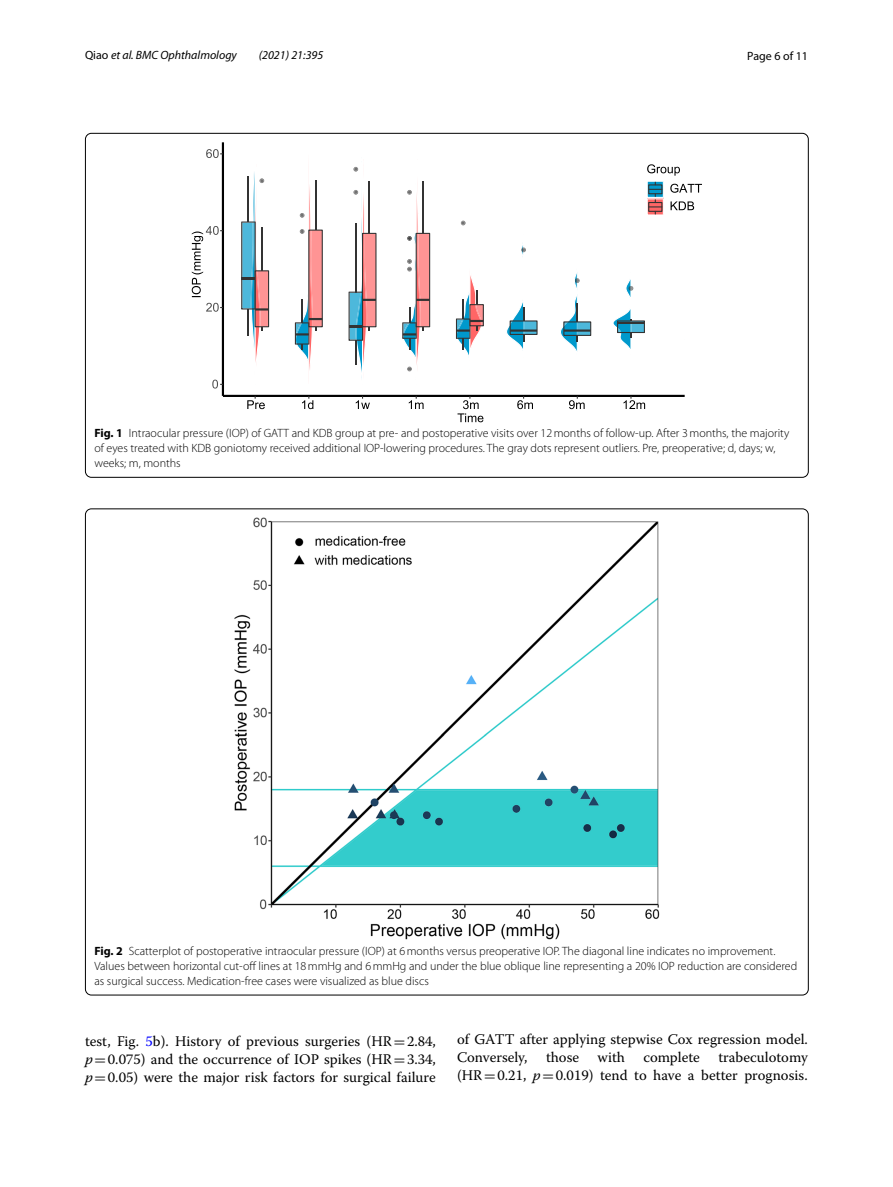
<style>
.page{position:relative;width:893px;height:1187px;background:#fff}
.page>*{position:absolute;margin:0;border:0;box-sizing:border-box;transform-origin:0 0}
.t1{font:14.7px/18px "Warnock Pro";color:#000;text-align:justify}
.t2{font:300 12px/15px "Myriad Pro";color:#000}
.t3{font:italic 12px "Myriad Pro";color:#000}
.t4{font:12px "Myriad Pro";color:#000}
.s1{font-style:normal}
.s2{font-weight:700}
.s3{color:#00f}
.s4{font-family:"MTSY"}
.s5{font-style:italic}
</style>
<div class="page">
<svg style="left:241px;top:172px;width:28px;height:190px"></svg>
<div style="left:308px;top:229px;width:15px;height:98px;border:1px solid #333"></div>
<svg style="left:295px;top:180px;width:27px;height:190px"></svg>
<svg style="left:349px;top:166px;width:27px;height:212px"></svg>
<svg style="left:402px;top:181px;width:28px;height:191px"></svg>
<div style="left:469px;top:304px;width:15px;height:22px;border:1px solid #333"></div>
<svg style="left:456px;top:220px;width:27px;height:136px"></svg>
<svg style="left:506px;top:243px;width:30px;height:106px"></svg>
<div style="left:510px;top:320px;width:28px;height:15px;border:1px solid #333"></div>
<hr style="left:510px;top:329px;width:27px;height:2px;background:#333">
<svg style="left:560px;top:272px;width:29px;height:80px"></svg>
<div style="left:563px;top:321px;width:28px;height:15px;border:1px solid #333"></div>
<hr style="left:564px;top:329px;width:27px;height:2px;background:#333">
<svg style="left:613px;top:279px;width:31px;height:70px"></svg>
<div style="left:617px;top:320px;width:28px;height:13px;border:1px solid #333"></div>
<hr style="left:618px;top:322px;width:26px;height:2px;background:#333">
<hr style="left:222px;top:142px;width:2px;height:254px;background:#000">
<svg style="left:212px;top:379px;width:11px;height:9px"></svg>
<svg style="left:206px;top:303px;width:17px;height:9px"></svg>
<svg style="left:206px;top:149px;width:17px;height:9px"></svg>
<hr style="left:223px;top:395px;width:462px;height:2px;background:#000">
<svg style="left:247px;top:396px;width:18px;height:13px"></svg>
<svg style="left:302px;top:396px;width:11px;height:13px"></svg>
<svg style="left:356px;top:396px;width:14px;height:13px"></svg>
<svg style="left:409px;top:396px;width:15px;height:13px"></svg>
<svg style="left:517px;top:396px;width:16px;height:13px"></svg>
<svg style="left:569px;top:396px;width:16px;height:13px"></svg>
<svg style="left:623px;top:396px;width:22px;height:13px"></svg>
<svg style="left:457px;top:396px;width:26px;height:26px"></svg>
<svg style="left:192px;top:226px;width:31px;height:71px"></svg>
<svg style="left:647px;top:164px;width:55px;height:51px"></svg>
<img style="left:234px;top:518px;width:425px;height:421px">
<p class="t3" style="left:85px;top:48px;width:153px"><span class="s1">Qiao</span> et al. BMC Ophthalmology</p>
<p class="t3" style="left:259px;top:48px;width:66px">(2021) 21:395</p>
<p class="t4" style="left:747px;top:48px;width:62px">Page 6 of 11</p>
<p class="t2" style="left:94px;top:426px;width:696px"><span class="s2">Fig. 1</span> Intraocular pressure (IOP) of GATT and KDB group at pre- and postoperative visits over 12months of follow-up. After 3months, the majority of eyes treated with KDB goniotomy received additional IOP-lowering procedures. The gray dots represent outliers. Pre, preoperative; d, days; w, weeks; m, months</p>
<p class="t2" style="left:94px;top:943px;width:704px"><span class="s2">Fig. 2</span> Scatterplot of postoperative intraocular pressure (IOP) at 6months versus preoperative IOP. The diagonal line indicates no improvement.<br>Values between horizontal cut-off lines at 18mmHg and 6mmHg and under the blue oblique line representing a 20% IOP reduction are considered as surgical success. Medication-free cases were visualized as blue discs</p>
<p class="t1" style="left:85px;top:1031px;width:352px">test, Fig. <span class="s3">5</span>b). History of previous surgeries (HR<span class="s4">=</span>2.84, <span class="s5">p</span><span class="s4">=</span>0.075) and the occurrence of IOP spikes (HR<span class="s4">=</span>3.34, <span class="s5">p</span><span class="s4">=</span>0.05) were the major risk factors for surgical failure</p>
<p class="t1" style="left:457px;top:1029px;width:352px">of GATT after applying stepwise Cox regression model.<br>Conversely,</p>
<p class="t1" style="left:457px;top:1047px;width:352px;text-align:right">trabeculotomy<br>(HR<span class="s4">=</span>0.21, <span class="s5">p</span><span class="s4">=</span>0.019) tend to have a better prognosis.</p>
<p class="t1" style="left:546px;top:1047px;width:35px">those</p>
<p class="t1" style="left:598px;top:1047px;width:29px">with</p>
<p class="t1" style="left:643px;top:1047px;width:58px">complete</p>
</div>
